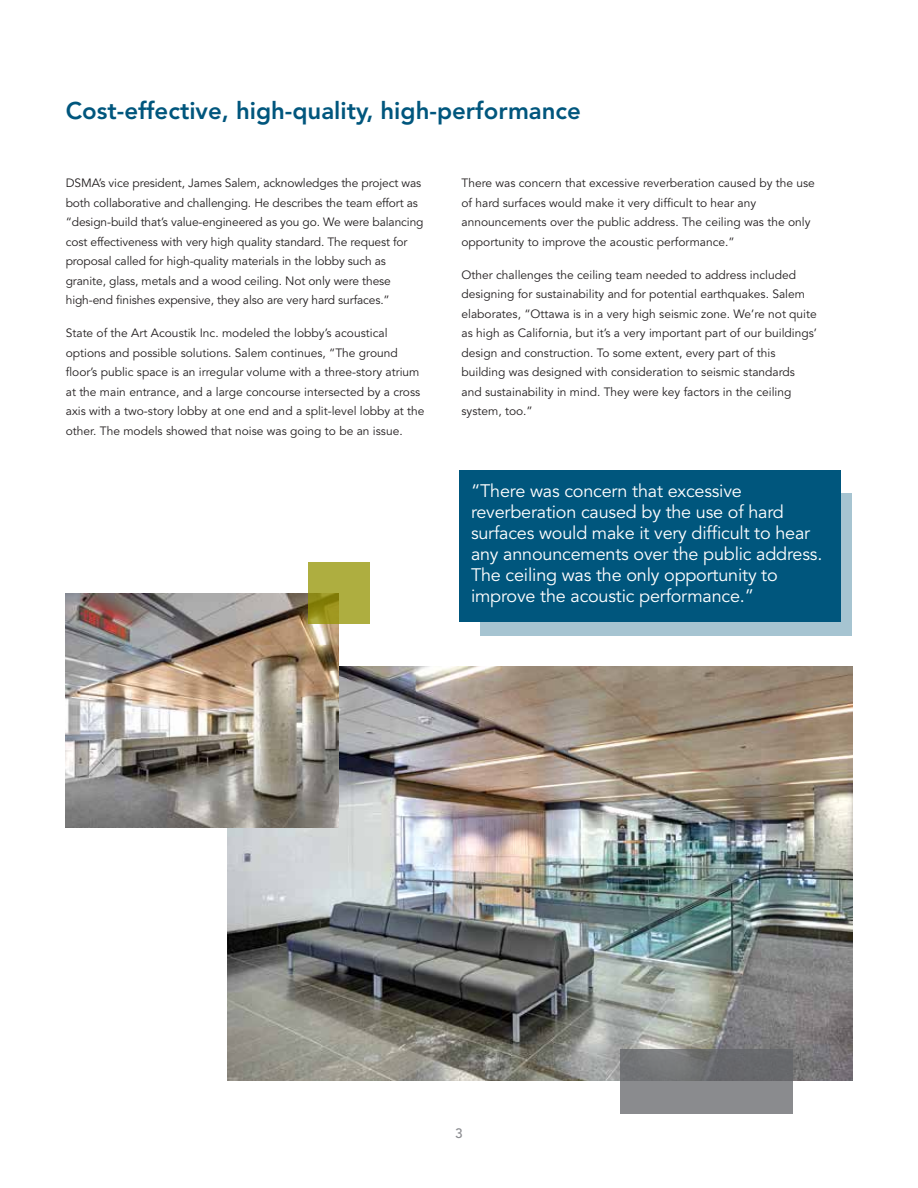
<style>
.page{position:relative;width:918px;height:1188px;background:#fff}
.page>*{position:absolute;margin:0;border:0;box-sizing:border-box;transform-origin:0 0}
.Headlines{font:800 24px "Avenir";color:#00567d}
.Callout_Body_text{font:18px/21px "Avenir";letter-spacing:-.01em;color:#fff}
.t1{font:500 13.5px "Avenir";color:#8a8b8f}
.Body_Copy{font:12px/19.5px "Avenir";color:#231f20}
</style>
<div class="page">
<div style="left:481px;top:494px;width:371px;height:142px;background:#a6c4d1"></div>
<div style="left:459px;top:471px;width:381px;height:151px;background:#00567d"></div>
<img style="left:228px;top:666px;width:624px;height:414px">
<img style="left:66px;top:593px;width:273px;height:234px">
<svg style="left:621px;top:1050px;width:172px;height:64px;background:#7c7d80"></svg>
<svg style="left:308px;top:563px;width:62px;height:61px;background:#a7a535"></svg>
<p class="Headlines" style="left:66px;top:96px;width:517px">Cost-effective, high-quality, high-performance</p>
<p class="Body_Copy" style="left:66px;top:174px;width:359px">DSMA’s vice president, James Salem, acknowledges the project was both collaborative and challenging. He describes the team effort as “design-build that’s value-engineered as you go. We were balancing cost effectiveness with very high quality standard. The request for proposal called for high-quality materials in the lobby such as granite, glass, metals and a wood ceiling. Not only were these high-end finishes expensive, they also are very hard surfaces.”</p>
<p class="Body_Copy" style="left:66px;top:324px;width:360px">State of the Art Acoustik Inc. modeled the lobby’s acoustical options and possible solutions. Salem continues, “The ground floor’s public space is an irregular volume with a three-story atrium at the main entrance, and a large concourse intersected by a cross axis with a two-story lobby at one end and a split-level lobby at the other. The models showed that noise was going to be an issue.</p>
<p class="Body_Copy" style="left:462px;top:174px;width:355px">There was concern that excessive reverberation caused by the use of hard surfaces would make it very difficult to hear any announcements over the public address. The ceiling was the only opportunity to improve the acoustic performance.”</p>
<p class="Body_Copy" style="left:462px;top:265px;width:357px">Other challenges the ceiling team needed to address included designing for sustainability and for potential earthquakes. Salem elaborates, “Ottawa is in a very high seismic zone. We’re not quite as high as California, but it’s a very important part of our buildings’ design and construction. To some extent, every part of this building was designed with consideration to seismic standards and sustainability in mind. They were key factors in the ceiling system, too.”</p>
<p class="Callout_Body_text" style="left:471px;top:480px;width:353px">“There was concern that excessive reverberation caused by the use of hard surfaces would make it very difficult to hear any announcements over the public address.<br>The ceiling was the only opportunity to improve the acoustic performance.”</p>
<p class="t1" style="left:455px;top:1126px;width:9px">3</p>
</div>
